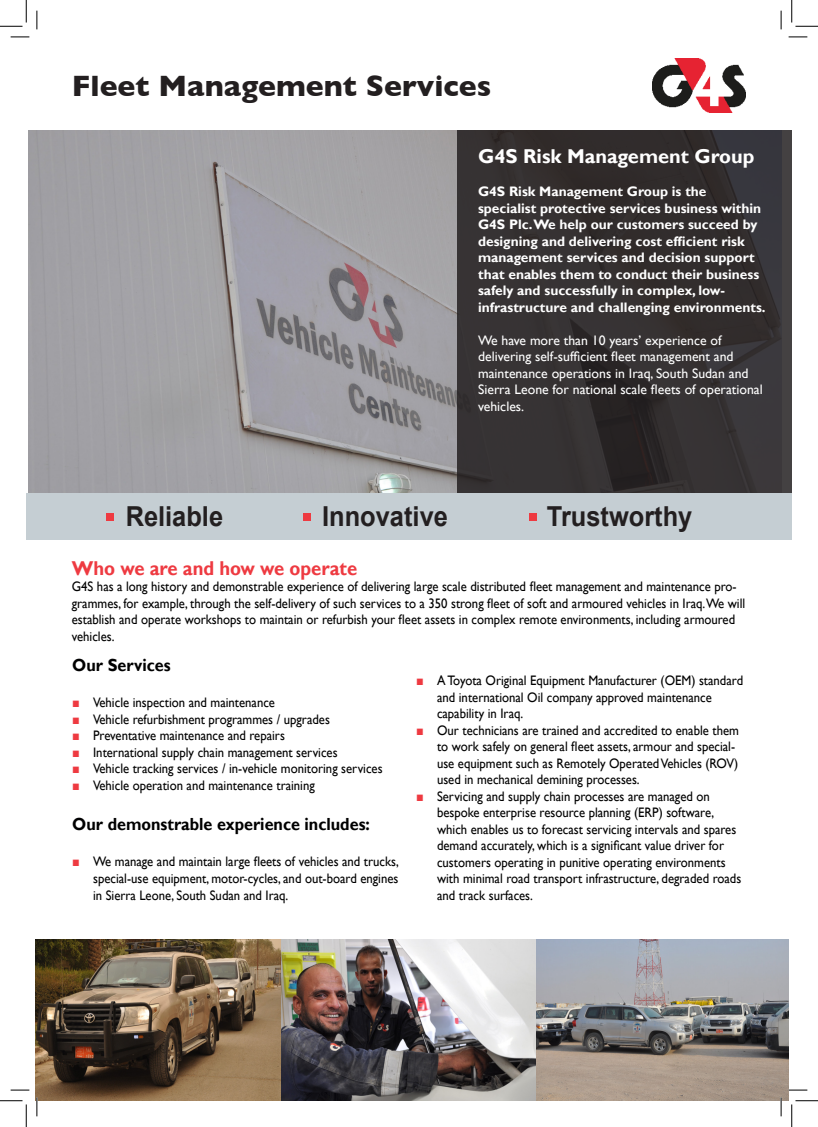
<style>
.page{position:relative;width:818px;height:1127px;background:#fff}
.page>*{position:absolute;margin:0;border:0;box-sizing:border-box;transform-origin:0 0}
.t1{font:700 30px "Gill Sans";color:#231f20}
.t2{font:700 27.5px "Arial";color:#231f20;scale:.92 1}
.t3{font:700 20px "Gill Sans";color:#ee3a41;scale:.92 1}
.t4{font:700 20px "Gill Sans";color:#fff}
.G4S_Bullets_1{font:700 17.5px "Gill Sans";color:#000001;scale:.92 1}
.G4S_Bullets_1-2{font:13.75px/16.5px "Gill Sans";color:#000001;scale:.92 1}
.t5{font:700 13.75px/16.5px "Gill Sans";color:#fff}
.t6{font:13.75px/16.5px "Gill Sans";color:#fff}
.s1{font-family:"Arial";color:#ee3a41}
</style>
<div class="page">
<img style="left:28px;top:131px;width:429px;height:362px">
<svg style="left:457px;top:131px;width:335px;height:362px;background:#343031"></svg>
<img style="left:652px;top:58px;width:93px;height:55px">
<img style="left:35px;top:939px;width:754px;height:161px">
<div style="left:26px;top:493px;width:766px;height:46px;background:#c5ced3"></div>
<div style="left:106px;top:513px;width:7px;height:7px;background:#ee3a41"></div>
<div style="left:304px;top:513px;width:7px;height:7px;background:#ee3a41"></div>
<div style="left:529px;top:513px;width:7px;height:7px;background:#ee3a41"></div>
<svg style="left:11px;top:36px;width:18px;height:2px"></svg>
<svg style="left:788px;top:36px;width:19px;height:2px"></svg>
<svg style="left:11px;top:1089px;width:18px;height:1px"></svg>
<svg style="left:788px;top:1088px;width:19px;height:2px"></svg>
<svg style="left:36px;top:11px;width:2px;height:18px"></svg>
<svg style="left:36px;top:1097px;width:2px;height:18px"></svg>
<svg style="left:780px;top:11px;width:2px;height:18px"></svg>
<svg style="left:780px;top:1097px;width:2px;height:18px"></svg>
<svg style="left:0;top:0;width:27px;height:27px"></svg>
<svg style="left:0;top:1100px;width:27px;height:26px"></svg>
<svg style="left:791px;top:0;width:27px;height:27px"></svg>
<svg style="left:791px;top:1100px;width:27px;height:26px"></svg>
<p class="t1" style="left:72px;top:69px;width:421px">Fleet Management Services</p>
<p class="t4" style="left:478px;top:144px;width:278px">G4S Risk Management Group</p>
<p class="t5" style="left:478px;top:184px;width:289px">G4S Risk Management Group is the specialist protective services business within G4S Plc.We help our customers succeed by designing and delivering cost efficient risk management services and decision support that enables them to conduct their business safely and successfully in complex, low&shy;infrastructure and challenging environments.</p>
<p class="t6" style="left:478px;top:332px;width:286px">We have more than 10 years’ experience of delivering self-sufficient fleet management and maintenance operations in Iraq, South Sudan and Sierra Leone for national scale fleets of operational vehicles.</p>
<p class="t2" style="left:126px;top:497px;width:107px">Reliable</p>
<p class="t2" style="left:322px;top:497px;width:138px">Innovative</p>
<p class="t2" style="left:547px;top:497px;width:160px">Trustworthy</p>
<p class="t3" style="left:72px;top:555px;width:312px">Who we are and how we operate</p>
<p class="G4S_Bullets_1-2" style="left:72px;top:578px;width:733px">G4S has a long history and demonstrable experience of delivering large scale distributed fleet management and maintenance pro&shy;grammes, for example, through the self-delivery of such services to a 350 strong fleet of soft and armoured vehicles in Iraq.We will establish and operate workshops to maintain or refurbish your fleet assets in complex remote environments, including armoured vehicles.</p>
<p class="G4S_Bullets_1" style="left:72px;top:654px;width:108px">Our Services</p>
<p class="G4S_Bullets_1-2" style="left:72px;top:694px;width:222px"><span class="s1">■</span> Vehicle inspection and maintenance</p>
<p class="G4S_Bullets_1-2" style="left:72px;top:711px;width:281px"><span class="s1">■</span> Vehicle refurbishment programmes / upgrades</p>
<p class="G4S_Bullets_1-2" style="left:72px;top:727px;width:233px"><span class="s1">■</span> Preventative maintenance and repairs</p>
<p class="G4S_Bullets_1-2" style="left:72px;top:744px;width:290px"><span class="s1">■</span> International supply chain management services</p>
<p class="G4S_Bullets_1-2" style="left:72px;top:760px;width:339px"><span class="s1">■</span> Vehicle tracking services / in-vehicle monitoring services</p>
<p class="G4S_Bullets_1-2" style="left:72px;top:777px;width:265px"><span class="s1">■</span> Vehicle operation and maintenance training</p>
<p class="G4S_Bullets_1" style="left:72px;top:813px;width:325px">Our demonstrable experience includes:</p>
<p class="G4S_Bullets_1-2" style="left:93px;top:853px;width:334px;text-align:justify;text-indent:-21px"><span class="s1">■</span> We manage and maintain large fleets of vehicles and trucks, special-use equipment, motor-cycles, and out-board engines in Sierra Leone, South Sudan and Iraq.</p>
<p class="G4S_Bullets_1-2" style="left:437px;top:672px;width:334px;text-indent:-21px"><span class="s1">■</span> A Toyota Original Equipment Manufacturer (OEM) standard and international Oil company approved maintenance capability in Iraq.</p>
<p class="G4S_Bullets_1-2" style="left:437px;top:722px;width:330px;text-indent:-21px"><span class="s1">■</span> Our technicians are trained and accredited to enable them to work safely on general fleet assets, armour and special&shy;use equipment such as Remotely Operated Vehicles (ROV) used in mechanical demining processes.</p>
<p class="G4S_Bullets_1-2" style="left:437px;top:788px;width:332px;text-indent:-21px"><span class="s1">■</span> Servicing and supply chain processes are managed on bespoke enterprise resource planning (ERP) software, which enables us to forecast servicing intervals and spares demand accurately, which is a significant value driver for customers operating in punitive operating environments with minimal road transport infrastructure, degraded roads and track surfaces.</p>
</div>
